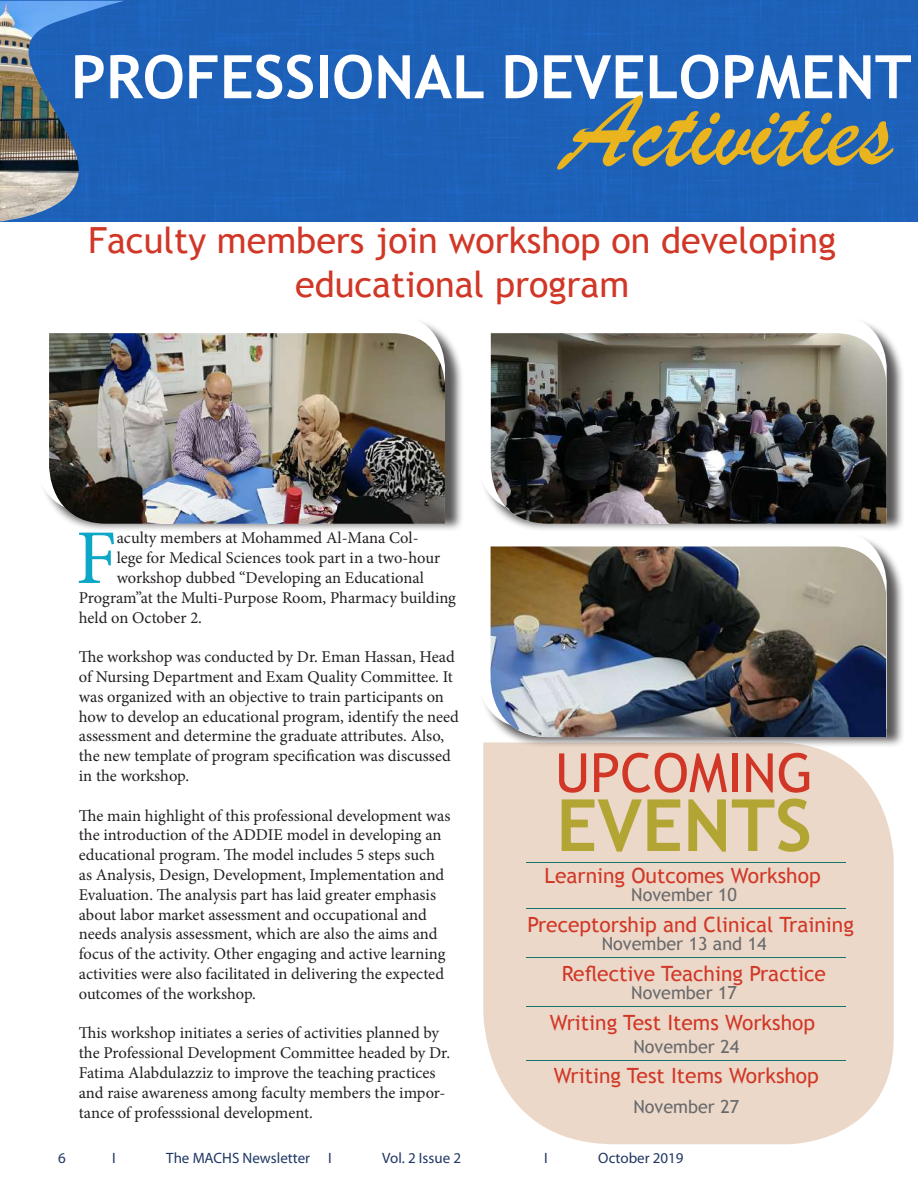
<style>
.page{position:relative;width:918px;height:1188px;background:#fff}
.page>*{position:absolute;margin:0;border:0;box-sizing:border-box;transform-origin:0 0}
.t1{font:108px "Brush Script";color:#e9b41e}
.t2{font:77.4px "Minion Pro";color:#0ca7c6}
.t3{font:700 72px "Trebuchet MS";color:#b3a534}
.t4{font:700 60px "Trebuchet MS";color:#fff}
.t5{font:54px "Trebuchet MS";color:#d13727}
.t6{font:36px/43.2px "Trebuchet MS";color:#d13727;text-align:center}
.t7{font:21px "Trebuchet MS";color:#d13727}
.t8{font:18px "Trebuchet MS";color:#69696c}
.t9{font:16.5px/19.8px "Minion Pro";color:#231f20}
.t10{font:15px "Myriad Pro";color:#203764}
</style>
<div class="page">
<div style="left:125px;top:1px;width:793px;height:220px;background:#1d60b7"></div>
<img style="left:0;top:1px;width:125px;height:220px">
<div style="left:483px;top:748px;width:411px;height:396px;background:#ebd8c8"></div>
<hr style="left:526px;top:862px;width:320px;height:1px;background:#17746d">
<hr style="left:526px;top:909px;width:320px;height:1px;background:#17746d">
<hr style="left:526px;top:958px;width:320px;height:1px;background:#17746d">
<hr style="left:526px;top:1007px;width:320px;height:1px;background:#17746d">
<hr style="left:526px;top:1060px;width:320px;height:1px;background:#17746d">
<div style="left:37px;top:318px;width:427px;height:214px;background:#231f20;opacity:.75"></div>
<svg style="left:37px;top:318px;width:408px;height:195px"></svg>
<div style="left:479px;top:318px;width:427px;height:214px;background:#231f20;opacity:.75"></div>
<svg style="left:479px;top:318px;width:408px;height:195px"></svg>
<div style="left:479px;top:534px;width:427px;height:214px;background:#231f20;opacity:.75"></div>
<svg style="left:479px;top:531px;width:408px;height:198px"></svg>
<img style="left:49px;top:333px;width:396px;height:191px">
<img style="left:491px;top:333px;width:396px;height:191px">
<img style="left:491px;top:546px;width:395px;height:191px">
<h3 class="t4" style="left:71px;top:39px;width:842px">PROFESSIONAL DEVELOPMENT</h3>
<h1 class="t1" style="left:564px;top:65px;width:330px">Activities</h1>
<h3 class="t6" style="left:88px;top:219px;width:749px">Faculty members join workshop on developing educational program</h3>
<h2 class="t2" style="left:76px;top:506px;width:42px">F</h2>
<p class="t9" style="left:117px;top:528px;width:303px">aculty members at Mohammed Al-Mana Col-</p>
<p class="t9" style="left:117px;top:548px;width:325px">lege for Medical Sciences took part in a two-hour</p>
<p class="t9" style="left:117px;top:568px;width:309px">workshop dubbed “Developing an Educational</p>
<p class="t9" style="left:79px;top:588px;width:379px">Program”at the Multi-Purpose Room, Pharmacy building</p>
<p class="t9" style="left:79px;top:607px;width:125px">held on October 2.</p>
<p class="t9" style="left:79px;top:647px;width:382px">The workshop was conducted by Dr. Eman Hassan, Head of Nursing Department and Exam Quality Committee. It was organized with an objective to train participants on how to develop an educational program, identify the need assessment and determine the graduate attributes. Also, the new template of program specification was discussed in the workshop.</p>
<p class="t9" style="left:79px;top:805px;width:373px">The main highlight of this professional development was the introduction of the ADDIE model in developing an educational program. The model includes 5 steps such as Analysis, Design, Development, Implementation and Evaluation. The analysis part has laid greater emphasis about labor market assessment and occupational and needs analysis assessment, which are also the aims and focus of the activity. Other engaging and active learning activities were also facilitated in delivering the expected outcomes of the workshop.</p>
<p class="t9" style="left:79px;top:1023px;width:373px">This workshop initiates a series of activities planned by the Professional Development Committee headed by Dr.<br>Fatima Alabdulazziz to improve the teaching practices and raise awareness among faculty members the impor&shy;tance of professsional development.</p>
<h3 class="t5" style="left:555px;top:741px;width:260px">UPCOMING</h3>
<h3 class="t3" style="left:556px;top:780px;width:257px">EVENTS</h3>
<p class="t7" style="left:544px;top:863px;width:278px">Learning Outcomes Workshop</p>
<p class="t8" style="left:631px;top:884px;width:107px">November 10</p>
<p class="t7" style="left:527px;top:912px;width:328px">Preceptorship and Clinical Training</p>
<p class="t8" style="left:602px;top:933px;width:166px">November 13 and 14</p>
<p class="t7" style="left:562px;top:961px;width:265px">Reflective Teaching Practice</p>
<p class="t8" style="left:631px;top:982px;width:107px">November 17</p>
<p class="t7" style="left:550px;top:1010px;width:267px">Writing Test Items Workshop</p>
<p class="t8" style="left:633px;top:1036px;width:107px">November 24</p>
<p class="t7" style="left:554px;top:1064px;width:267px">Writing Test Items Workshop</p>
<p class="t8" style="left:633px;top:1096px;width:107px">November 27</p>
<p class="t10" style="left:58px;top:1148px;width:9px">6</p>
<p class="t10" style="left:112px;top:1148px;width:5px">I</p>
<p class="t10" style="left:166px;top:1148px;width:167px">The MACHS Newsletter I</p>
<p class="t10" style="left:382px;top:1148px;width:80px">Vol. 2 Issue 2</p>
<p class="t10" style="left:544px;top:1148px;width:5px">I</p>
<p class="t10" style="left:598px;top:1148px;width:87px">October 2019</p>
</div>
